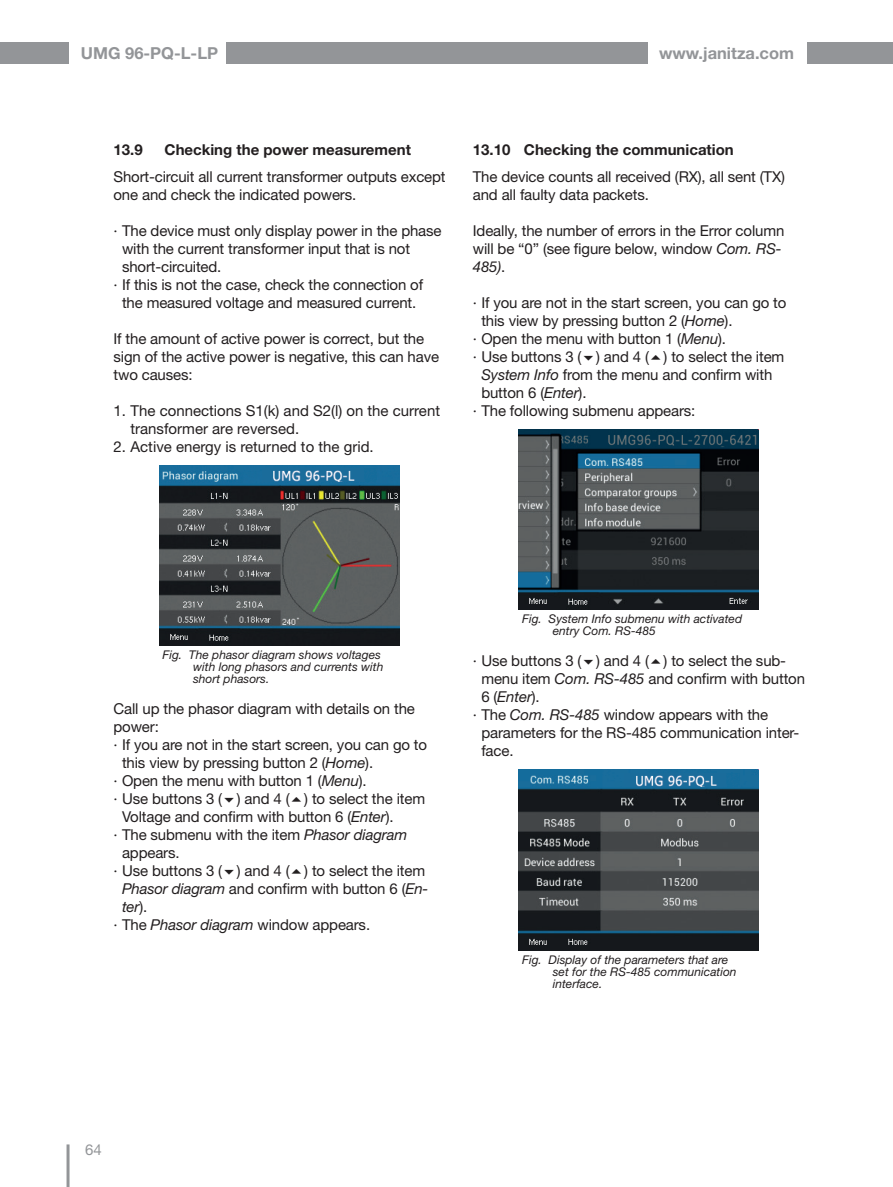
<style>
.page{position:relative;width:893px;height:1187px;background:#fff}
.page>*{position:absolute;margin:0;border:0;box-sizing:border-box;transform-origin:0 0}
.t1{font:700 16.5px "Helvetica Neue LT Pro";color:#939598}
._18_10pt_Fliesstext{font:15px/18px "Helvetica Neue LT Pro";letter-spacing:-.01em;color:#231f20}
._18_10pt_H2_Kapitel_num{font:700 15px "Helvetica Neue LT Pro";color:#231f20}
.t2{font:15px "Helvetica Neue LT Pro";color:#939598}
._18_8pt_Abbildung_Abb{font:italic 12px/12px "Helvetica Neue LT Pro";color:#231f20}
.s1{font-style:italic}
</style>
<div class="page">
<div style="left:0;top:43px;width:68px;height:21px;background:#939598"></div>
<hr style="left:67px;top:1144px;width:3px;height:42px;background:#939598">
<div style="left:226px;top:43px;width:421px;height:21px;background:#939598"></div>
<div style="left:808px;top:43px;width:85px;height:21px;background:#939598"></div>
<img style="left:159px;top:465px;width:240px;height:180px">
<img style="left:263px;top:468px;width:114px;height:13px">
<img style="left:519px;top:429px;width:240px;height:180px">
<img style="left:608px;top:433px;width:149px;height:12px">
<img style="left:519px;top:770px;width:240px;height:180px">
<img style="left:625px;top:773px;width:114px;height:13px">
<p class="t1" style="left:81px;top:43px;width:139px">UMG 96-PQ-L-LP</p>
<p class="t1" style="left:659px;top:43px;width:137px">www.janitza.com</p>
<h2 class="_18_10pt_H2_Kapitel_num" style="left:114px;top:141px;width:31px">13.9</h2>
<h2 class="_18_10pt_H2_Kapitel_num" style="left:165px;top:141px;width:248px">Checking the power measurement</h2>
<p class="_18_10pt_Fliesstext" style="left:114px;top:167px;width:334px">Short-circuit all current transformer outputs except one and check the indicated powers.</p>
<p class="_18_10pt_Fliesstext" style="left:122px;top:221px;width:321px;text-indent:-9px">· The device must only display power in the phase with the current transformer input that is not short-circuited.</p>
<p class="_18_10pt_Fliesstext" style="left:114px;top:275px;width:311px;text-align:center">· If this is not the case, check the connection of the measured voltage and measured current.</p>
<p class="_18_10pt_Fliesstext" style="left:114px;top:329px;width:327px">If the amount of active power is correct, but the sign of the active power is negative, this can have two causes:</p>
<p class="_18_10pt_Fliesstext" style="left:131px;top:401px;width:311px;text-indent:-17px">1. The connections S1(k) and S2(l) on the current transformer are reversed.</p>
<p class="_18_10pt_Fliesstext" style="left:114px;top:437px;width:262px">2. Active energy is returned to the grid.</p>
<h2 class="_18_10pt_H2_Kapitel_num" style="left:473px;top:141px;width:262px">13.10 Checking the communication</h2>
<p class="_18_10pt_Fliesstext" style="left:473px;top:167px;width:314px">The device counts all received (RX), all sent (TX) and all faulty data packets.</p>
<p class="_18_10pt_Fliesstext" style="left:473px;top:221px;width:313px">Ideally, the number of errors in the Error column will be “0” (see figure below, window <span class="s1">Com. RS-<br>485)</span>.</p>
<p class="_18_10pt_Fliesstext" style="left:481px;top:293px;width:307px;text-indent:-9px">· If you are not in the start screen, you can go to this view by pressing button 2 (<span class="s1">Home</span>).</p>
<p class="_18_10pt_Fliesstext" style="left:473px;top:329px;width:255px">· Open the menu with button 1 (<span class="s1">Menu</span>).</p>
<p class="_18_10pt_Fliesstext" style="left:481px;top:347px;width:305px;text-indent:-9px">· Use buttons 3 ( ) and 4 ( ) to select the item<br><span class="s1">System Info</span> from the menu and confirm with button 6 (<span class="s1">Enter</span>).</p>
<p class="_18_10pt_Fliesstext" style="left:473px;top:401px;width:224px">· The following submenu appears:</p>
<p class="_18_8pt_Abbildung_Abb" style="left:193px;top:648px;width:192px;text-indent:-31px">Fig. The phasor diagram shows voltages with long phasors and currents with short phasors.</p>
<p class="_18_10pt_Fliesstext" style="left:114px;top:698px;width:303px">Call up the phasor diagram with details on the power:</p>
<p class="_18_10pt_Fliesstext" style="left:122px;top:734px;width:307px;text-indent:-9px">· If you are not in the start screen, you can go to this view by pressing button 2 (<span class="s1">Home</span>).</p>
<p class="_18_10pt_Fliesstext" style="left:114px;top:770px;width:255px">· Open the menu with button 1 (<span class="s1">Menu</span>).</p>
<p class="_18_10pt_Fliesstext" style="left:122px;top:788px;width:305px;text-indent:-9px">· Use buttons 3 ( ) and 4 ( ) to select the item<br>Voltage and confirm with button 6 (<span class="s1">Enter</span>).</p>
<p class="_18_10pt_Fliesstext" style="left:122px;top:824px;width:287px;text-indent:-9px">· The submenu with the item <span class="s1">Phasor diagram </span>appears.</p>
<p class="_18_10pt_Fliesstext" style="left:122px;top:860px;width:308px;text-indent:-9px">· Use buttons 3 ( ) and 4 ( ) to select the item<br><span class="s1">Phasor diagram</span> and confirm with button 6 (<span class="s1">En&shy;ter</span>).</p>
<p class="_18_10pt_Fliesstext" style="left:114px;top:914px;width:258px">· The <span class="s1">Phasor diagram</span> window appears.</p>
<p class="_18_8pt_Abbildung_Abb" style="left:553px;top:612px;width:191px;text-indent:-31px">Fig. System Info submenu with activated entry Com. RS-485</p>
<p class="_18_10pt_Fliesstext" style="left:481px;top:651px;width:325px;text-indent:-9px">· Use buttons 3 ( ) and 4 ( ) to select the sub&shy;menu item <span class="s1">Com. RS-485</span> and confirm with button<br>6 (<span class="s1">Enter</span>).</p>
<p class="_18_10pt_Fliesstext" style="left:481px;top:705px;width:320px;text-indent:-9px">· The <span class="s1">Com. RS-485</span> window appears with the parameters for the RS-485 communication inter&shy;face.</p>
<p class="_18_8pt_Abbildung_Abb" style="left:553px;top:953px;width:185px;text-indent:-31px">Fig. Display of the parameters that are set for the RS-485 communication interface.</p>
<p class="t2" style="left:85px;top:1140px;width:18px">64</p>
</div>
